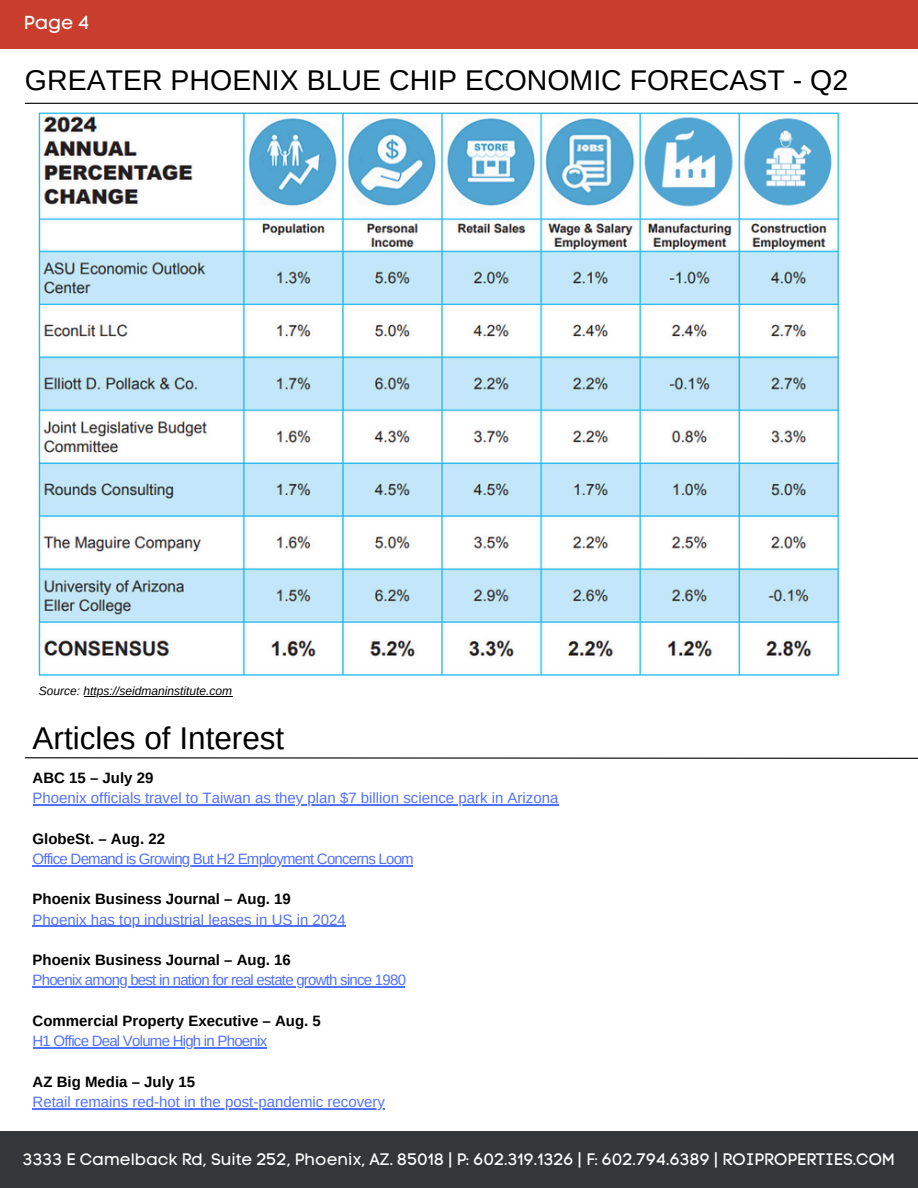
<style>
.page{position:relative;width:918px;height:1188px;background:#fff}
.page>*{position:absolute;margin:0;border:0;box-sizing:border-box;transform-origin:0 0}
.t1{font:31.5px "Arimo";color:#000}
.t2{font:28.5px "Arimo";color:#000}
.t3{font:18.75px "Code Pro Normal LC";color:#fff}
.t4{font:16.5px "Code Pro Normal LC";color:#fff}
.t5{font:15px "Arimo";color:#5271ff}
.t6{font:700 15px "Arimo";color:#000}
.t7{font:15px "Arimo";letter-spacing:-.05em;color:#5271ff}
.t8{font:italic 12px "Arimo";color:#000}
</style>
<div class="page">
<div style="left:0;top:0;width:918px;height:48px;background:#c93d2c"></div>
<div style="left:0;top:1131px;width:918px;height:57px;background:#35363a"></div>
<svg style="left:24px;top:757px;width:894px;height:2px;background:#6f6f6f"></svg>
<hr style="left:25px;top:103px;width:893px;height:1px;background:#000">
<img style="left:39px;top:112px;width:801px;height:564px">
<hr style="left:33px;top:804px;width:525px;height:1px;background:#5271ff">
<hr style="left:33px;top:865px;width:380px;height:1px;background:#5271ff">
<hr style="left:33px;top:926px;width:313px;height:1px;background:#5271ff">
<hr style="left:33px;top:987px;width:372px;height:1px;background:#5271ff">
<hr style="left:33px;top:1047px;width:233px;height:1px;background:#5271ff">
<hr style="left:33px;top:1108px;width:352px;height:1px;background:#5271ff">
<hr style="left:84px;top:696px;width:148px;height:1px;background:#000">
<p class="t3" style="left:24px;top:11px;width:67px">Page 4</p>
<h4 class="t2" style="left:25px;top:65px;width:825px">GREATER PHOENIX BLUE CHIP ECONOMIC FORECAST - Q2</h4>
<p class="t8" style="left:39px;top:685px;width:195px">Source: https://seidmaninstitute.com</p>
<p class="t1" style="left:33px;top:721px;width:253px">Articles of Interest</p>
<h2 class="t6" style="left:33px;top:769px;width:122px">ABC 15 – July 29</h2>
<h4 class="t5" style="left:33px;top:790px;width:527px">Phoenix officials travel to Taiwan as they plan $7 billion science park in Arizona</h4>
<h4 class="t6" style="left:33px;top:830px;width:134px">GlobeSt. – Aug. 22</h4>
<h4 class="t7" style="left:33px;top:850px;width:383px">Office Demand is Growing But H2 Employment Concerns Loom</h4>
<h4 class="t6" style="left:33px;top:891px;width:260px">Phoenix Business Journal – Aug. 19</h4>
<h4 class="t5" style="left:33px;top:911px;width:315px">Phoenix has top industrial leases in US in 2024</h4>
<h4 class="t6" style="left:33px;top:952px;width:260px">Phoenix Business Journal – Aug. 16</h4>
<h4 class="t7" style="left:33px;top:972px;width:375px">Phoenix among best in nation for real estate growth since 1980</h4>
<h4 class="t6" style="left:33px;top:1012px;width:290px">Commercial Property Executive – Aug. 5</h4>
<h4 class="t7" style="left:33px;top:1033px;width:236px">H1 Office Deal Volume High in Phoenix</h4>
<h4 class="t6" style="left:33px;top:1073px;width:164px">AZ Big Media – July 15</h4>
<h4 class="t5" style="left:33px;top:1093px;width:354px">Retail remains red-hot in the post-pandemic recovery</h4>
<h3 class="t4" style="left:23px;top:1149px;width:874px">3333 E Camelback Rd, Suite 252, Phoenix, AZ. 85018 | P: 602.319.1326 | F: 602.794.6389 | ROIPROPERTIES.COM</h3>
</div>
